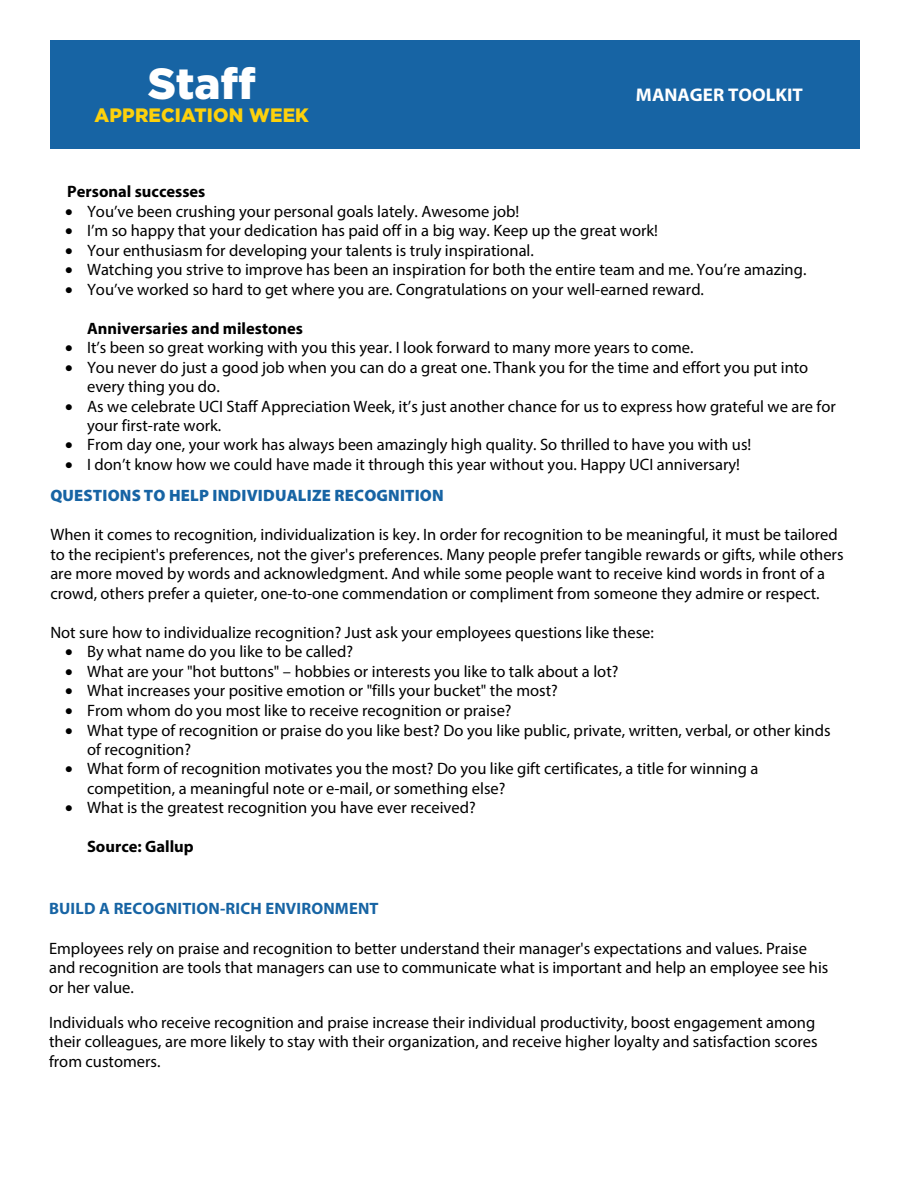
<style>
.page{position:relative;width:918px;height:1189px;background:#fff}
.page>*{position:absolute;margin:0;border:0;box-sizing:border-box;transform-origin:0 0}
.t1{font:900 43.5px "Gotham";color:#fff}
.t2{font:900 19.35px "Gotham";letter-spacing:.01em;color:#fdd10c;scale:.96 1}
.t3{font:700 18.45px "Myriad Pro";color:#fff}
.t4{font:16.5px/19.5px "Myriad Pro";color:#000}
.t5{font:700 16.5px "Myriad Pro";color:#000}
.t6{font:700 16.5px "Myriad Pro";letter-spacing:.01em;color:#1764a4}
.s1{font-weight:900;color:#1764a4}
</style>
<div class="page">
<div style="left:50px;top:40px;width:810px;height:108px;background:#1764a4"></div>
<h1 class="t1" style="left:148px;top:58px;width:109px">Staff</h1>
<p class="t2" style="left:95px;top:104px;width:225px">APPRECIATION WEEK</p>
<p class="t3" style="left:636px;top:83px;width:168px">MANAGER TOOLKIT</p>
<p class="t5" style="left:67px;top:180px;width:140px">Personal successes</p>
<p class="t4" style="left:65px;top:201px;width:456px">• You’ve been crushing your personal goals lately. Awesome job!</p>
<p class="t4" style="left:65px;top:221px;width:595px">• I’m so happy that your dedication has paid off in a big way. Keep up the great work!</p>
<p class="t4" style="left:65px;top:240px;width:470px">• Your enthusiasm for developing your talents is truly inspirational.</p>
<p class="t4" style="left:65px;top:260px;width:743px">• Watching you strive to improve has been an inspiration for both the entire team and me. You’re amazing.</p>
<p class="t4" style="left:65px;top:279px;width:640px">• You’ve worked so hard to get where you are. Congratulations on your well-earned reward.</p>
<p class="t5" style="left:87px;top:317px;width:218px">Anniversaries and milestones</p>
<p class="t4" style="left:65px;top:338px;width:630px">• It’s been so great working with you this year. I look forward to many more years to come.</p>
<p class="t4" style="left:87px;top:358px;width:723px;line-height:19px;text-indent:-22px">• You never do just a good job when you can do a great one. Thank you for the time and effort you put into every thing you do.</p>
<p class="t4" style="left:87px;top:396px;width:750px;line-height:19px;text-indent:-22px">• As we celebrate UCI Staff Appreciation Week, it’s just another chance for us to express how grateful we are for your first-rate work.</p>
<p class="t4" style="left:65px;top:435px;width:688px">• From day one, your work has always been amazingly high quality. So thrilled to have you with us!</p>
<p class="t4" style="left:50px;top:448px;width:691px;line-height:31.3px;text-indent:15px">• I don’t know how we could have made it through this year without you. Happy UCI anniversary!<br><span class="s1">QUESTIONS TO HELP INDIVIDUALIZE RECOGNITION</span></p>
<p class="t4" style="left:50px;top:525px;width:795px">When it comes to recognition, individualization is key. In order for recognition to be meaningful, it must be tailored to the recipient's preferences, not the giver's preferences. Many people prefer tangible rewards or gifts, while others are more moved by words and acknowledgment. And while some people want to receive kind words in front of a crowd, others prefer a quieter, one-to-one commendation or compliment from someone they admire or respect.</p>
<p class="t4" style="left:50px;top:622px;width:605px">Not sure how to individualize recognition? Just ask your employees questions like these:</p>
<p class="t4" style="left:65px;top:642px;width:290px">• By what name do you like to be called?</p>
<p class="t4" style="left:65px;top:661px;width:555px">• What are your "hot buttons" – hobbies or interests you like to talk about a lot?</p>
<p class="t4" style="left:65px;top:681px;width:494px">• What increases your positive emotion or "fills your bucket" the most?</p>
<p class="t4" style="left:65px;top:700px;width:448px">• From whom do you most like to receive recognition or praise?</p>
<p class="t4" style="left:87px;top:720px;width:745px;line-height:19px;text-indent:-22px">• What type of recognition or praise do you like best? Do you like public, private, written, verbal, or other kinds of recognition?</p>
<p class="t4" style="left:87px;top:759px;width:673px;line-height:19px;text-indent:-22px">• What form of recognition motivates you the most? Do you like gift certificates, a title for winning a competition, a meaningful note or e-mail, or something else?</p>
<p class="t4" style="left:65px;top:797px;width:412px">• What is the greatest recognition you have ever received?</p>
<p class="t5" style="left:87px;top:835px;width:108px">Source: Gallup</p>
<p class="t6" style="left:49px;top:897px;width:331px">BUILD A RECOGNITION-RICH ENVIRONMENT</p>
<p class="t4" style="left:49px;top:938px;width:781px">Employees rely on praise and recognition to better understand their manager's expectations and values. Praise and recognition are tools that managers can use to communicate what is important and help an employee see his or her value.</p>
<p class="t4" style="left:49px;top:1012px;width:770px">Individuals who receive recognition and praise increase their individual productivity, boost engagement among their colleagues, are more likely to stay with their organization, and receive higher loyalty and satisfaction scores from customers.</p>
</div>
